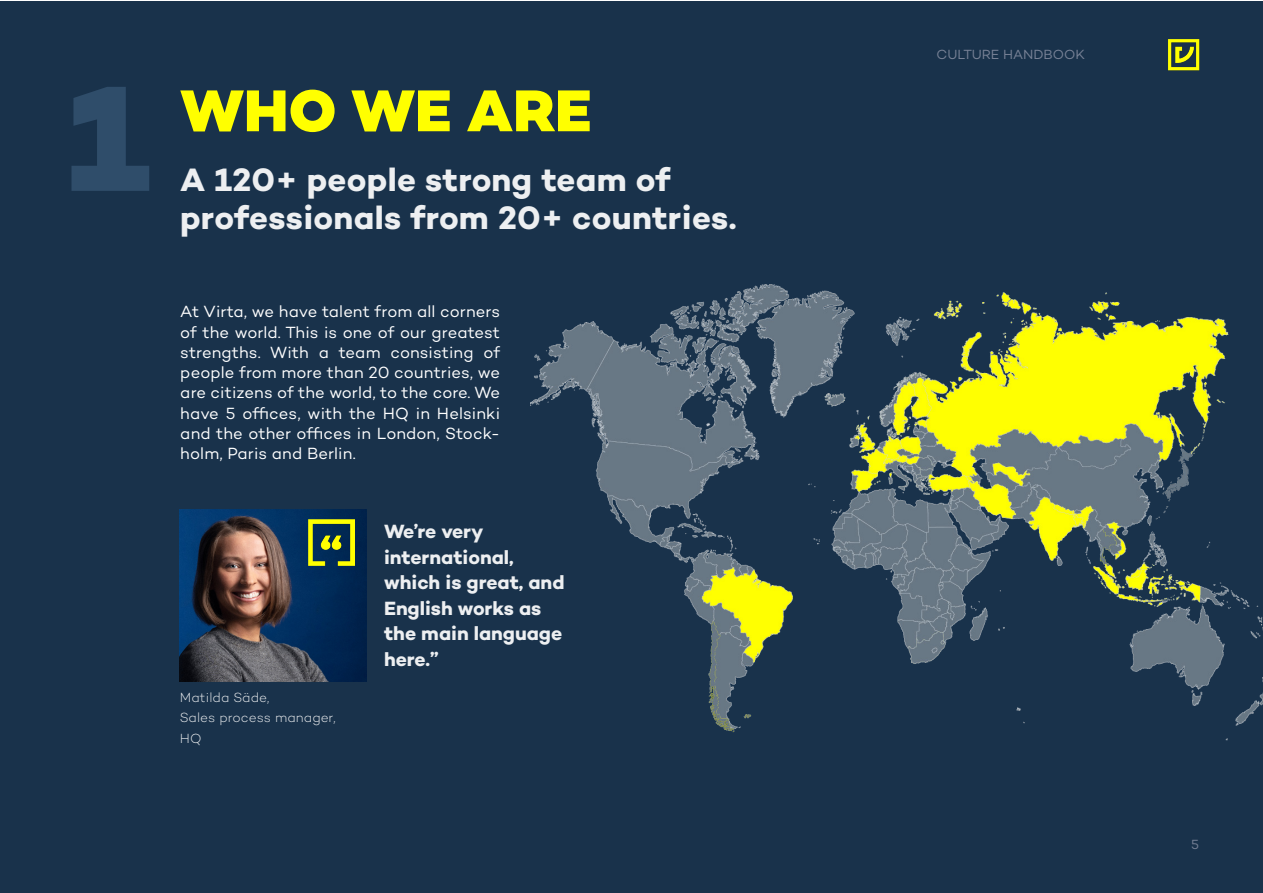
<style>
.page{position:relative;width:1263px;height:893px;background:#fff}
.page>*{position:absolute;margin:0;border:0;box-sizing:border-box;transform-origin:0 0}
.t1{font:800 153px "Campton";color:#2f4d6a}
.t2{font:800 60px "Campton";color:#ff0}
.TREND_nosto{font:700 33px "Campton";letter-spacing:.005em;color:#edeff1}
.iso_nosto{font:700 19.5px/25.5px "Campton";color:#edeff1}
.TREND_leipis{font:16.5px/20.2px "Campton";letter-spacing:.01em;color:#fff;text-align:justify}
.Kuvateksti{font:300 13.5px "Campton";letter-spacing:.01em;color:#edeff1}
.t3{font:13.5px "Campton";color:#788296}
</style>
<div class="page">
<div style="left:0;top:2px;width:1263px;height:891px;background:#19324b"></div>
<img style="left:531px;top:284px;width:732px;height:457px">
<img style="left:180px;top:509px;width:186px;height:172px">
<img style="left:309px;top:520px;width:45px;height:46px">
<img style="left:1168px;top:39px;width:32px;height:32px">
<p class="t1" style="left:67px;top:41px;width:85px">1</p>
<p class="t2" style="left:180px;top:72px;width:413px">WHO WE ARE</p>
<p class="TREND_nosto" style="left:180px;top:159px;width:492px">A 120+ people strong team of</p>
<p class="TREND_nosto" style="left:180px;top:196px;width:558px">professionals from 20+ countries.</p>
<p class="TREND_leipis" style="left:180px;top:301px;width:321px">At Virta, we have talent from all corners of the world. This is one of our greatest strengths. With a team consisting of people from more than 20 countries, we are citizens of the world, to the core. We have 5 offices, with the HQ in Helsinki and the other offices in London, Stock&shy;holm, Paris and Berlin.</p>
<p class="Kuvateksti" style="left:180px;top:689px;width:91px">Matilda Säde,</p>
<p class="Kuvateksti" style="left:180px;top:709px;width:157px">Sales process manager,</p>
<p class="Kuvateksti" style="left:180px;top:730px;width:23px">HQ</p>
<p class="iso_nosto" style="left:384px;top:519px;width:182px">We’re very international, which is great, and<br>English works as the main language here.”</p>
<p class="t3" style="left:936px;top:46px;width:150px">CULTURE HANDBOOK</p>
<p class="t3" style="left:1191px;top:836px;width:9px">5</p>
</div>
